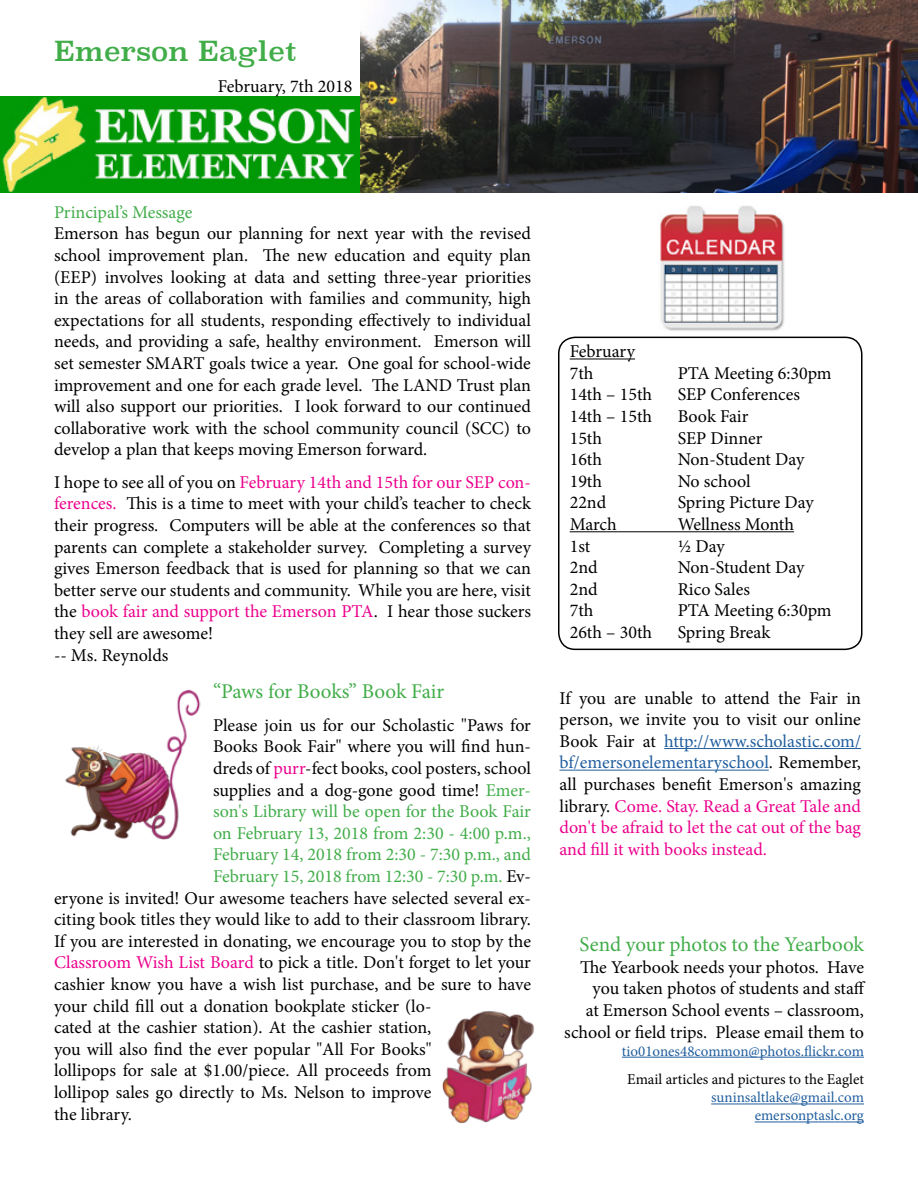
<style>
.page{position:relative;width:918px;height:1188px;background:#fff}
.page>*{position:absolute;margin:0;border:0;box-sizing:border-box;transform-origin:0 0}
.t1{font:27px "Superclarendon";color:#41ad49}
.t2{font:21px "Minion Pro";letter-spacing:-.005em;color:#41ad49}
.t3{font:18px/21.6px "Minion Pro";color:#000;text-align:justify}
.t4{font:18px "Minion Pro";color:#41ad49}
.t5{font:15px/18px "Minion Pro";color:#215e9e;text-align:right}
.t6{font:15px "Minion Pro";color:#000}
.s1{color:#ec008c}
.s2{color:#41ad49}
.s3{color:#000}
.s4{color:#215e9e}
</style>
<div class="page">
<div style="left:558px;top:337px;width:304px;height:313px;border:2px solid #000;border-radius:16px"></div>
<img style="left:360px;top:0;width:558px;height:193px">
<img style="left:0;top:97px;width:360px;height:96px">
<img style="left:660px;top:206px;width:125px;height:125px">
<hr style="left:622px;top:1057px;width:242px;height:1px;background:#215e9e">
<hr style="left:711px;top:1104px;width:153px;height:1px;background:#215e9e">
<hr style="left:755px;top:1122px;width:109px;height:1px;background:#215e9e">
<hr style="left:570px;top:359px;width:65px;height:1px;background:#000">
<hr style="left:570px;top:531px;width:224px;height:1px;background:#000">
<img style="left:65px;top:689px;width:136px;height:151px">
<img style="left:442px;top:1011px;width:93px;height:113px">
<hr style="left:664px;top:748px;width:197px;height:1px;background:#215e9e">
<hr style="left:560px;top:770px;width:209px;height:1px;background:#215e9e">
<h1 class="t1" style="left:54px;top:32px;width:244px">Emerson Eaglet</h1>
<p class="t3" style="left:218px;top:76px;width:136px">February, 7th 2018</p>
<p class="t4" style="left:54px;top:200px;width:140px">Principal’s Message</p>
<p class="t3" style="left:54px;top:223px;width:479px">Emerson has begun our planning for next year with the revised school improvement plan. The new education and equity plan (EEP) involves looking at data and setting three-year priorities in the areas of collaboration with families and community, high expectations for all students, responding effectively to individual needs, and providing a safe, healthy environment. Emerson will set semester SMART goals twice a year. One goal for school-wide improvement and one for each grade level. The LAND Trust plan will also support our priorities. I look forward to our continued collaborative work with the school community council (SCC) to develop a plan that keeps moving Emerson forward.</p>
<p class="t3" style="left:54px;top:471px;width:479px;text-align:left">I hope to see all of you on <span class="s1">February 14th and 15th for our SEP con&shy;ferences.</span> This is a time to meet with your child’s teacher to check their progress. Computers will be able at the conferences so that parents can complete a stakeholder survey. Completing a survey gives Emerson feedback that is used for planning so that we can better serve our students and community. While you are here, visit the <span class="s1">book fair and support the Emerson PTA</span>. I hear those suckers they sell are awesome!<br>-- Ms. Reynolds</p>
<p class="t2" style="left:213px;top:678px;width:233px">“Paws for Books” Book Fair</p>
<p class="t3" style="left:213px;top:714px;width:319px">Please join us for our Scholastic "Paws for</p>
<p class="t3" style="left:213px;top:736px;width:319px">Books Book Fair" where you will find hun-</p>
<p class="t3" style="left:213px;top:758px;width:319px">dreds of <span class="s1">purr</span>-fect books, cool posters, school</p>
<p class="t3" style="left:213px;top:779px;width:320px">supplies and a dog-gone good time! <span class="s2">Emer-</span></p>
<p class="t4" style="left:213px;top:799px;width:319px">son's Library will be open for the Book Fair</p>
<p class="t4" style="left:213px;top:821px;width:319px">on February 13, 2018 from 2:30 - 4:00 p.m.,</p>
<p class="t4" style="left:213px;top:843px;width:319px">February 14, 2018 from 2:30 - 7:30 p.m., and</p>
<p class="t4" style="left:213px;top:864px;width:320px">February 15, 2018 from 12:30 - 7:30 p.m. <span class="s3">Ev-</span></p>
<p class="t3" style="left:54px;top:887px;width:479px">eryone is invited! Our awesome teachers have selected several ex-</p>
<p class="t3" style="left:54px;top:909px;width:479px">citing book titles they would like to add to their classroom library.</p>
<p class="t3" style="left:54px;top:930px;width:479px">If you are interested in donating, we encourage you to stop by the</p>
<p class="t3" style="left:54px;top:952px;width:479px"><span class="s1">Classroom Wish List Board</span> to pick a title. Don't forget to let your</p>
<p class="t3" style="left:54px;top:974px;width:479px">cashier know you have a wish list purchase, and be sure to have</p>
<p class="t3" style="left:54px;top:995px;width:379px">your child fill out a donation bookplate sticker (lo-</p>
<p class="t3" style="left:54px;top:1017px;width:379px">cated at the cashier station). At the cashier station,</p>
<p class="t3" style="left:54px;top:1038px;width:379px">you will also find the ever popular "All For Books"</p>
<p class="t3" style="left:54px;top:1060px;width:379px">lollipops for sale at $1.00/piece. All proceeds from</p>
<p class="t3" style="left:54px;top:1082px;width:379px">lollipop sales go directly to Ms. Nelson to improve</p>
<p class="t3" style="left:54px;top:1103px;width:79px">the library.</p>
<p class="t3" style="left:570px;top:341px;width:67px">February<br>7th</p>
<p class="t3" style="left:678px;top:362px;width:156px">PTA Meeting 6:30pm</p>
<p class="t3" style="left:570px;top:384px;width:84px">14th – 15th</p>
<p class="t3" style="left:678px;top:384px;width:124px">SEP Conferences</p>
<p class="t3" style="left:570px;top:406px;width:84px">14th – 15th</p>
<p class="t3" style="left:678px;top:406px;width:72px">Book Fair</p>
<p class="t3" style="left:570px;top:427px;width:34px">15th</p>
<p class="t3" style="left:678px;top:427px;width:86px">SEP Dinner</p>
<p class="t3" style="left:570px;top:449px;width:34px">16th</p>
<p class="t3" style="left:678px;top:449px;width:128px">Non-Student Day</p>
<p class="t3" style="left:570px;top:470px;width:34px">19th</p>
<p class="t3" style="left:678px;top:470px;width:74px">No school</p>
<p class="t3" style="left:570px;top:492px;width:38px">22nd</p>
<p class="t3" style="left:678px;top:492px;width:138px">Spring Picture Day</p>
<p class="t3" style="left:570px;top:514px;width:49px">March</p>
<p class="t3" style="left:678px;top:514px;width:118px">Wellness Month</p>
<p class="t3" style="left:570px;top:535px;width:22px">1st</p>
<p class="t3" style="left:678px;top:535px;width:48px">½ Day</p>
<p class="t3" style="left:570px;top:557px;width:29px">2nd</p>
<p class="t3" style="left:678px;top:557px;width:128px">Non-Student Day</p>
<p class="t3" style="left:570px;top:578px;width:29px">2nd</p>
<p class="t3" style="left:678px;top:578px;width:74px">Rico Sales</p>
<p class="t3" style="left:570px;top:600px;width:25px">7th</p>
<p class="t3" style="left:678px;top:600px;width:156px">PTA Meeting 6:30pm</p>
<p class="t3" style="left:570px;top:622px;width:84px">26th – 30th</p>
<p class="t3" style="left:678px;top:622px;width:94px">Spring Break</p>
<p class="t3" style="left:560px;top:687px;width:303px">If you are unable to attend the Fair in person, we invite you to visit our online Book Fair at <span class="s4">http://www.scholastic.com/ bf/emersonelementaryschool</span>. Remember, all purchases benefit Emerson's amazing library. <span class="s1">Come. Stay. Read a Great Tale and don't be afraid to let the cat out of the bag and fill it with books instead.</span></p>
<p class="t2" style="left:580px;top:930px;width:286px">Send your photos to the Yearbook</p>
<p class="t3" style="left:564px;top:956px;width:303px;text-align:right">The Yearbook needs your photos. Have you taken photos of students and staff<br>at Emerson School events – classroom, school or field trips. Please email them to</p>
<p class="t5" style="left:622px;top:1042px;width:244px">tio01ones48common@photos.flickr.com</p>
<p class="t6" style="left:627px;top:1070px;width:238px">Email articles and pictures to the Eaglet</p>
<p class="t5" style="left:711px;top:1089px;width:154px">suninsaltlake@gmail.com emersonptaslc.org</p>
</div>
